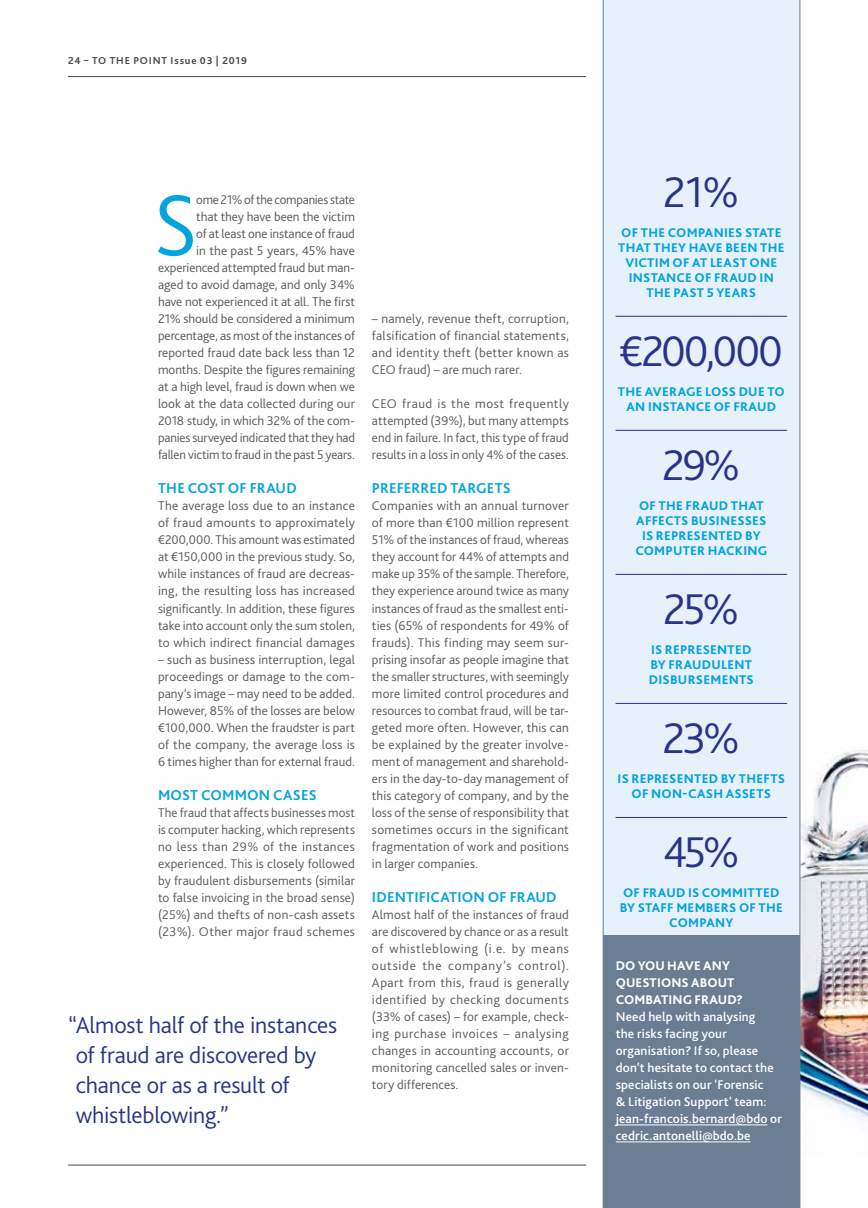
<style>
.page{position:relative;width:868px;height:1208px;background:#fff}
.page>*{position:absolute;margin:0;border:0;box-sizing:border-box;transform-origin:0 0}
.t1{font:300 90.6px "Bliss 2";color:#03a3de}
.t2{font:300 45px "Bliss 2";letter-spacing:-.055em;color:#28348b}
.t3{font:300 24px/30px "Bliss 2";letter-spacing:-.01em;color:#28348b}
.t4{font:700 15px "Bliss 2";letter-spacing:.01em;color:#03a3de}
.t5{font:300 13.2px/17px "Bliss 2";color:#575756;text-align:justify}
.t6{font:800 13.2px/15px "Bliss 2";letter-spacing:.02em;color:#03a3de;text-align:center}
.t7{font:500 13.2px/17px "Bliss 2";letter-spacing:.01em;color:#fff}
.t8{font:800 13.2px/17px "Bliss 2";letter-spacing:.005em;color:#fff}
.t9{font:700 10.5px "Bliss 2";letter-spacing:.08em;color:#494643}
</style>
<div class="page">
<div style="left:603px;top:0;width:196px;height:1208px;background:#e7f1fc"></div>
<div style="left:603px;top:935px;width:196px;height:273px;background:#697d93"></div>
<hr style="left:615px;top:1124px;width:152px;height:1px;background:#fff">
<hr style="left:615px;top:1141px;width:135px;height:1px;background:#fff">
<img style="left:800px;top:566px;width:67px;height:588px">
<hr style="left:799px;top:0;width:1px;height:1208px;background:#697d93">
<hr style="left:602px;top:0;width:1px;height:1208px;background:#697d93">
<hr style="left:615px;top:316px;width:172px;height:1px;background:#28348b">
<hr style="left:615px;top:430px;width:172px;height:1px;background:#28348b">
<hr style="left:615px;top:574px;width:172px;height:1px;background:#28348b">
<hr style="left:615px;top:703px;width:172px;height:1px;background:#28348b">
<hr style="left:615px;top:817px;width:172px;height:1px;background:#28348b">
<hr style="left:68px;top:76px;width:518px;height:1px;background:#494643">
<hr style="left:68px;top:1164px;width:518px;height:1px;background:#494643">
<p class="t9" style="left:68px;top:54px;width:180px">24 – TO THE POINT Issue 03 | 2019</p>
<p class="t5" style="left:158px;top:191px;width:198px;text-align:right">ome 21% of the companies state<br>that they have been the victim<br>of at least one instance of fraud<br>in the past 5 years, 45% have experienced attempted fraud but man&shy;aged to avoid damage, and only 34% have not experienced it at all. The first 21% should be considered a minimum percentage, as most of the instances of reported fraud date back less than 12 months. Despite the figures remaining at a high level, fraud is down when we look at the data collected during our 2018 study, in which 32% of the com&shy;panies surveyed indicated that they had fallen victim to fraud in the past 5 years.</p>
<p class="t4" style="left:158px;top:479px;width:140px">THE COST OF FRAUD</p>
<p class="t5" style="left:158px;top:497px;width:198px">The average loss due to an instance of fraud amounts to approximately €200,000. This amount was estimated at €150,000 in the previous study. So, while instances of fraud are decreas&shy;ing, the resulting loss has increased significantly. In addition, these figures take into account only the sum stolen, to which indirect financial damages</p>
<p class="t5" style="left:158px;top:650px;width:198px">– such as business interruption, legal proceedings or damage to the com&shy;pany’s image – may need to be added.<br>However, 85% of the losses are below €100,000. When the fraudster is part of the company, the average loss is 6 times higher than for external fraud.</p>
<p class="t4" style="left:158px;top:785px;width:160px">MOST COMMON CASES</p>
<p class="t5" style="left:158px;top:803px;width:198px">The fraud that affects businesses most is computer hacking, which represents no less than 29% of the instances experienced. This is closely followed by fraudulent disbursements (similar to false invoicing in the broad sense) (25%) and thefts of non-cash assets (23%). Other major fraud schemes</p>
<h1 class="t1" style="left:153px;top:169px;width:46px">S</h1>
<h3 class="t3" style="left:76px;top:1009px;width:263px;text-indent:-8px">“Almost half of the instances of fraud are discovered by chance or as a result of whistleblowing.”</h3>
<p class="t5" style="left:372px;top:310px;width:198px">– namely, revenue theft, corruption, falsification of financial statements, and identity theft (better known as CEO fraud) – are much rarer.</p>
<p class="t5" style="left:372px;top:395px;width:198px">CEO fraud is the most frequently attempted (39%), but many attempts end in failure. In fact, this type of fraud results in a loss in only 4% of the cases.</p>
<p class="t4" style="left:372px;top:479px;width:140px">PREFERRED TARGETS</p>
<p class="t5" style="left:372px;top:497px;width:198px">Companies with an annual turnover of more than €100 million represent 51% of the instances of fraud, whereas they account for 44% of attempts and make up 35% of the sample. Therefore, they experience around twice as many instances of fraud as the smallest enti&shy;ties (65% of respondents for 49% of frauds). This finding may seem sur&shy;prising insofar as people imagine that the smaller structures, with seemingly more limited control procedures and resources to combat fraud, will be tar&shy;geted more often. However, this can be explained by the greater involve&shy;ment of management and sharehold&shy;ers in the day-to-day management of this category of company, and by the loss of the sense of responsibility that sometimes occurs in the significant fragmentation of work and positions in larger companies.</p>
<p class="t4" style="left:372px;top:887px;width:186px">IDENTIFICATION OF FRAUD</p>
<p class="t5" style="left:372px;top:905px;width:198px">Almost half of the instances of fraud are discovered by chance or as a result of whistleblowing (i.e. by means outside the company’s control).<br>Apart from this, fraud is generally identified by checking documents (33% of cases) – for example, check&shy;ing purchase invoices – analysing changes in accounting accounts, or monitoring cancelled sales or inven&shy;tory differences.</p>
<h2 class="t2" style="left:663px;top:164px;width:78px">21%</h2>
<p class="t6" style="left:618px;top:224px;width:168px">OF THE COMPANIES STATE<br>THAT THEY HAVE BEEN THE<br>VICTIM OF AT LEAST ONE<br>INSTANCE OF FRAUD IN<br>THE PAST 5 YEARS</p>
<h2 class="t2" style="left:619px;top:323px;width:165px">€200,000</h2>
<p class="t6" style="left:618px;top:383px;width:168px">THE AVERAGE LOSS DUE TO<br>AN INSTANCE OF FRAUD</p>
<h2 class="t2" style="left:662px;top:437px;width:80px">29%</h2>
<p class="t6" style="left:635px;top:497px;width:133px">OF THE FRAUD THAT<br>AFFECTS BUSINESSES<br>IS REPRESENTED BY<br>COMPUTER HACKING</p>
<h2 class="t2" style="left:663px;top:581px;width:78px">25%</h2>
<p class="t6" style="left:648px;top:641px;width:106px;text-align:left">IS REPRESENTED<br>BY FRAUDULENT<br>DISBURSEMENTS</p>
<h2 class="t2" style="left:662px;top:710px;width:79px">23%</h2>
<p class="t6" style="left:617px;top:770px;width:169px">IS REPRESENTED BY THEFTS<br>OF NON-CASH ASSETS</p>
<h2 class="t2" style="left:662px;top:824px;width:78px">45%</h2>
<p class="t6" style="left:619px;top:884px;width:165px">OF FRAUD IS COMMITTED<br>BY STAFF MEMBERS OF THE<br>COMPANY</p>
<p class="t8" style="left:615px;top:956px;width:129px">DO YOU HAVE ANY<br>QUESTIONS ABOUT<br>COMBATING FRAUD?</p>
<p class="t7" style="left:615px;top:1007px;width:168px">Need help with analysing<br>the risks facing your organisation? If so, please don’t hesitate to contact the specialists on our 'Forensic<br>&amp; Litigation Support' team: jean-francois.bernard@bdo or cedric.antonelli@bdo.be</p>
</div>
